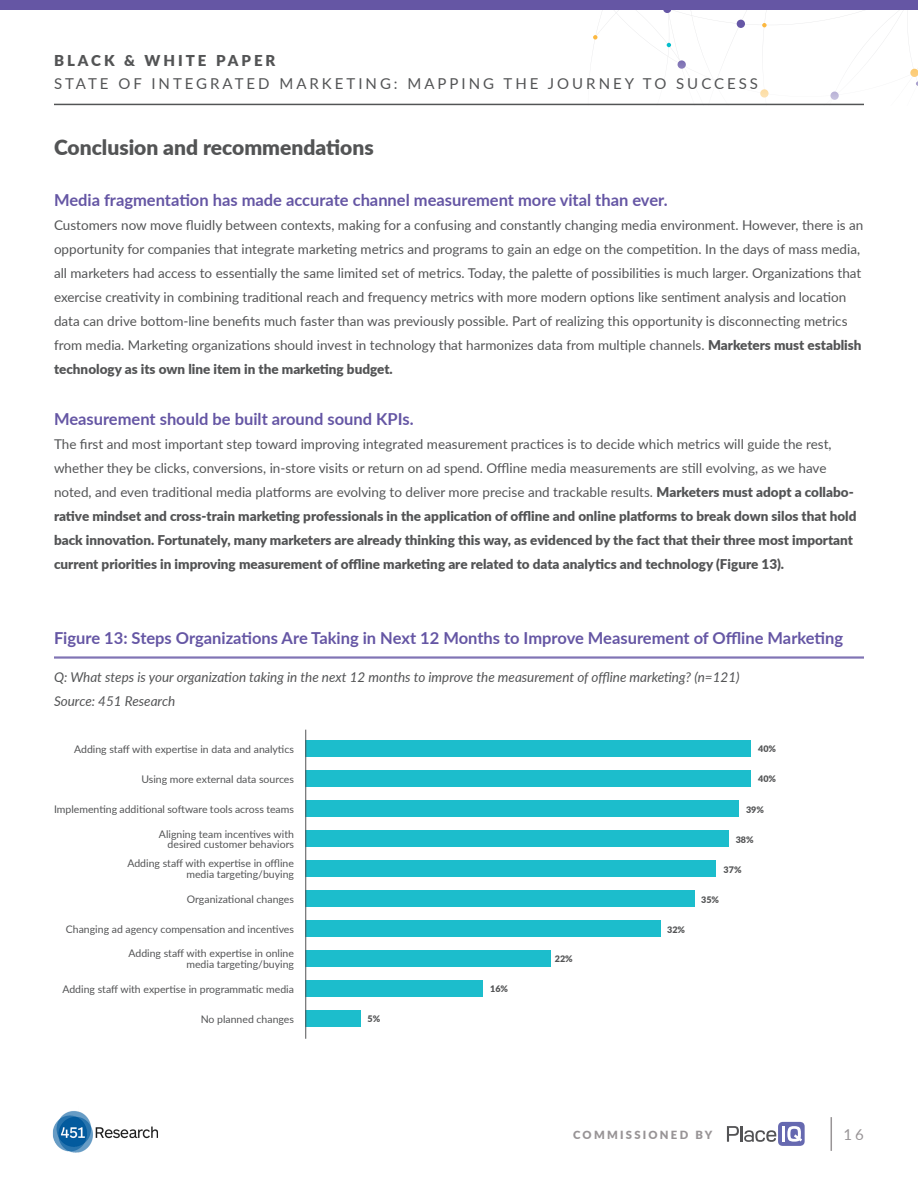
<style>
.page{position:relative;width:918px;height:1188px;background:#fff}
.page>*{position:absolute;margin:0;border:0;box-sizing:border-box;transform-origin:0 0}
.Body_Copy{font:900 21px "Lato";color:#535455}
.Third-Level_Header{font:700 16.5px "Lato";color:#6556a4}
.Chart_Title{font:700 16.5px "Lato";color:#6556a4}
.t1{font:15px "Lato";letter-spacing:.2em;color:#535455}
.t2{font:900 15px "Lato";letter-spacing:.2em;color:#535455}
.t3{font:15px "Lato";color:#989496}
.Body_Copy-2{font:13.5px/24px "Lato";color:#535455}
.Body_Copy-3{font:900 13.5px/24px "Lato";color:#535455}
.Question{font:italic 13.5px "Lato";color:#535455}
.t4{font:900 11.25px "Lato";letter-spacing:.2em;color:#989496}
.t5{font:10.5px/10.5px "Lato";color:#535455;text-align:right}
.t6{font:900 9px "Lato";color:#535455}
.s1{font-weight:900}
.s2{font-weight:400}
</style>
<div class="page">
<svg style="left:576px;top:10px;width:342px;height:94px"></svg>
<img style="left:52px;top:1111px;width:106px;height:42px">
<svg style="left:727px;top:1126px;width:49px;height:16px"></svg>
<div style="left:778px;top:1122px;width:27px;height:24px;background:#6669b0;border-radius:5px"></div>
<svg style="left:787px;top:1126px;width:15px;height:16px"></svg>
<hr style="left:782px;top:1126px;width:3px;height:16px;background:#fff">
<hr style="left:831px;top:1117px;width:1px;height:34px;background:#989496">
<hr style="left:54px;top:657px;width:810px;height:1px;background:#6556a4">
<hr style="left:54px;top:658px;width:810px;height:1px;background:#6556a4">
<div style="left:305px;top:740px;width:446px;height:17px;background:#1cbdcc"></div>
<div style="left:305px;top:770px;width:446px;height:17px;background:#1cbdcc"></div>
<div style="left:305px;top:800px;width:434px;height:17px;background:#1cbdcc"></div>
<div style="left:305px;top:830px;width:424px;height:17px;background:#1cbdcc"></div>
<div style="left:305px;top:860px;width:411px;height:17px;background:#1cbdcc"></div>
<div style="left:305px;top:890px;width:390px;height:17px;background:#1cbdcc"></div>
<div style="left:305px;top:920px;width:355px;height:17px;background:#1cbdcc"></div>
<div style="left:305px;top:1010px;width:56px;height:17px;background:#1cbdcc"></div>
<div style="left:305px;top:980px;width:178px;height:17px;background:#1cbdcc"></div>
<div style="left:305px;top:950px;width:246px;height:17px;background:#1cbdcc"></div>
<hr style="left:305px;top:730px;width:1px;height:309px;background:#535455">
<hr style="left:54px;top:104px;width:810px;height:1px;background:#535455">
<div style="left:0;top:0;width:918px;height:10px;background:#6556a4"></div>
<p class="t2" style="left:54px;top:49px;width:223px">BLACK &amp; WHITE PAPER</p>
<p class="t1" style="left:54px;top:72px;width:706px">STATE OF INTEGRATED MARKETING: MAPPING THE JOURNEY TO SUCCESS</p>
<p class="Body_Copy" style="left:54px;top:132px;width:321px">Conclusion and recommendations</p>
<p class="Third-Level_Header" style="left:54px;top:188px;width:615px">Media fragmentation has made accurate channel measurement more vital than ever.</p>
<p class="Body_Copy-2" style="left:54px;top:213px;width:811px">Customers now move fluidly between contexts, making for a confusing and constantly changing media environment. However, there is an opportunity for companies that integrate marketing metrics and programs to gain an edge on the competition. In the days of mass media, all marketers had access to essentially the same limited set of metrics. Today, the palette of possibilities is much larger. Organizations that exercise creativity in combining traditional reach and frequency metrics with more modern options like sentiment analysis and location data can drive bottom-line benefits much faster than was previously possible. Part of realizing this opportunity is disconnecting metrics from media. Marketing organizations should invest in technology that harmonizes data from multiple channels. <span class="s1">Marketers must establish technology as its own line item in the marketing budget.</span></p>
<p class="Third-Level_Header" style="left:54px;top:407px;width:361px">Measurement should be built around sound KPIs.</p>
<p class="Body_Copy-3" style="left:54px;top:432px;width:804px"><span class="s2">The first and most important step toward improving integrated measurement practices is to decide which metrics will guide the rest, whether they be clicks, conversions, in-store visits or return on ad spend. Offline media measurements are still evolving, as we have noted, and even traditional media platforms are evolving to deliver more precise and trackable results.</span> Marketers must adopt a collabo&shy;rative mindset and cross-train marketing professionals in the application of offline and online platforms to break down silos that hold back innovation. Fortunately, many marketers are already thinking this way, as evidenced by the fact that their three most important current priorities in improving measurement of offline marketing are related to data analytics and technology (Figure 13).</p>
<p class="Chart_Title" style="left:54px;top:626px;width:791px">Figure 13: Steps Organizations Are Taking in Next 12 Months to Improve Measurement of Offline Marketing</p>
<p class="Question" style="left:54px;top:667px;width:687px">Q: What steps is your organization taking in the next 12 months to improve the measurement of offline marketing? (n=121)</p>
<p class="Question" style="left:54px;top:691px;width:123px">Source: 451 Research</p>
<p class="t6" style="left:758px;top:742px;width:19px">40%</p>
<p class="t6" style="left:758px;top:772px;width:19px">40%</p>
<p class="t6" style="left:746px;top:802px;width:19px">39%</p>
<p class="t6" style="left:736px;top:833px;width:19px">38%</p>
<p class="t6" style="left:724px;top:863px;width:19px">37%</p>
<p class="t6" style="left:701px;top:893px;width:19px">35%</p>
<p class="t6" style="left:667px;top:923px;width:19px">32%</p>
<p class="t5" style="left:74px;top:743px;width:221px">Adding staff with expertise in data and analytics</p>
<p class="t5" style="left:141px;top:773px;width:154px">Using more external data sources</p>
<p class="t5" style="left:54px;top:803px;width:242px">Implementing additional software tools across teams</p>
<p class="t5" style="left:159px;top:828px;width:137px">Aligning team incentives with desired customer behaviors</p>
<p class="t5" style="left:127px;top:858px;width:168px">Adding staff with expertise in offline media targeting/buying</p>
<p class="t5" style="left:187px;top:893px;width:109px">Organizational changes</p>
<p class="t5" style="left:66px;top:923px;width:230px">Changing ad agency compensation and incentives</p>
<p class="t5" style="left:128px;top:948px;width:167px">Adding staff with expertise in online media targeting/buying</p>
<p class="t5" style="left:62px;top:983px;width:233px">Adding staff with expertise in programmatic media</p>
<p class="t6" style="left:555px;top:952px;width:19px">22%</p>
<p class="t6" style="left:490px;top:982px;width:19px">16%</p>
<p class="t5" style="left:201px;top:1013px;width:95px">No planned changes</p>
<p class="t6" style="left:367px;top:1012px;width:14px">5%</p>
<p class="t4" style="left:573px;top:1126px;width:141px">COMMISSIONED BY</p>
<p class="t3" style="left:844px;top:1124px;width:22px">16</p>
</div>
